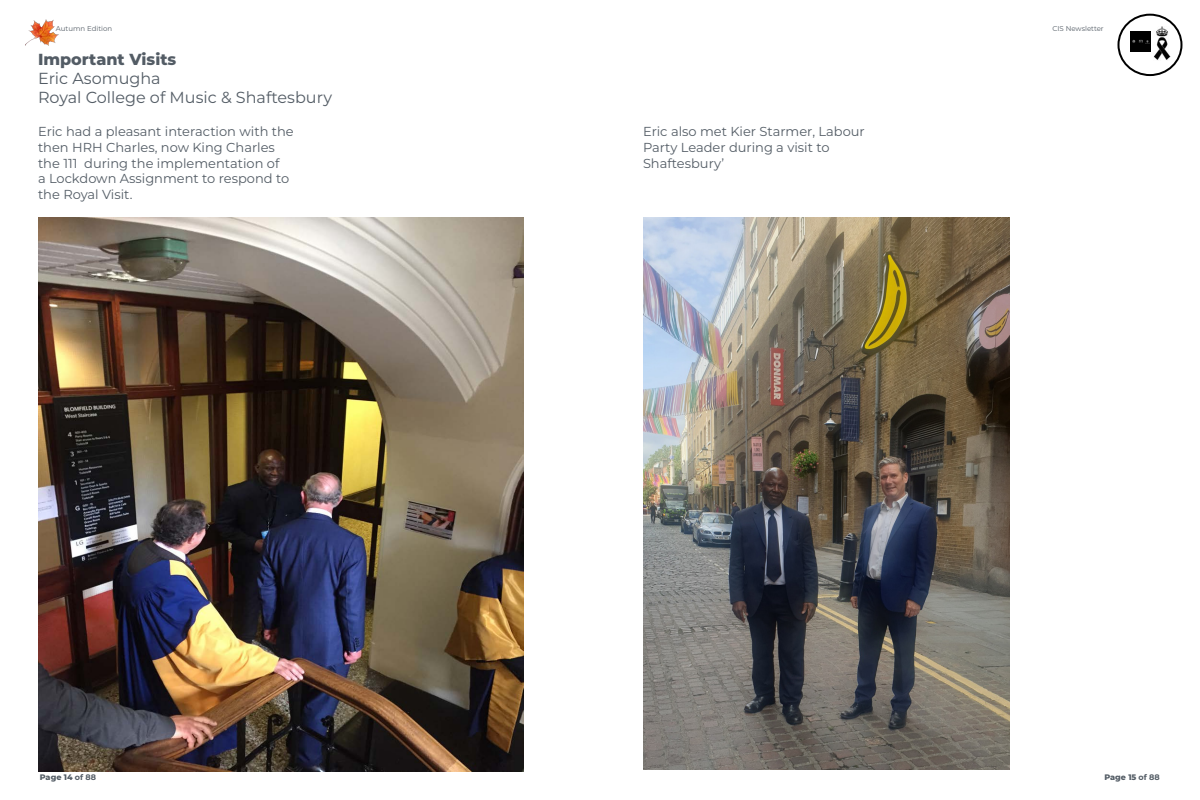
<style>
.page{position:relative;width:1200px;height:800px;background:#fff}
.page>*{position:absolute;margin:0;border:0;box-sizing:border-box;transform-origin:0 0}
.t1{font:16px/19.2px "Montserrat";color:#535c65}
.t2{font:800 16px "Montserrat";color:#535c65}
.t3{font:13px/15.6px "Montserrat";color:#535c65}
.t4{font:800 8px "Montserrat";color:#535c65}
.t5{font:7px "Montserrat";color:#535c65}
.s1{font-weight:700}
</style>
<div class="page">
<img style="left:643px;top:218px;width:366px;height:551px">
<img style="left:38px;top:218px;width:486px;height:554px">
<div style="left:1118px;top:14px;width:64px;height:62px;border:2px solid #000;border-radius:50%"></div>
<img style="left:1130px;top:32px;width:20px;height:20px">
<img style="left:1154px;top:27px;width:16px;height:33px">
<img style="left:25px;top:19px;width:34px;height:27px">
<p class="t5" style="left:56px;top:24px;width:58px">Autumn Edition</p>
<p class="t2" style="left:38px;top:48px;width:140px">Important Visits</p>
<p class="t1" style="left:38px;top:68px;width:296px">Eric Asomugha<br>Royal College of Music &amp; Shaftesbury</p>
<p class="t3" style="left:38px;top:124px;width:257px">Eric had a pleasant interaction with the then HRH Charles, now King Charles the 111 during the implementation of<br>a Lockdown Assignment to respond to the Royal Visit.</p>
<p class="t3" style="left:643px;top:124px;width:223px">Eric also met Kier Starmer, Labour<br>Party Leader during a visit to<br>Shaftesbury’</p>
<p class="t5" style="left:1052px;top:24px;width:53px">CIS Newsletter</p>
<p class="t4" style="left:40px;top:771px;width:58px">Page 14 <span class="s1">of 88</span></p>
<p class="t4" style="left:1104px;top:771px;width:57px">Page 15 <span class="s1">of 88</span></p>
</div>
